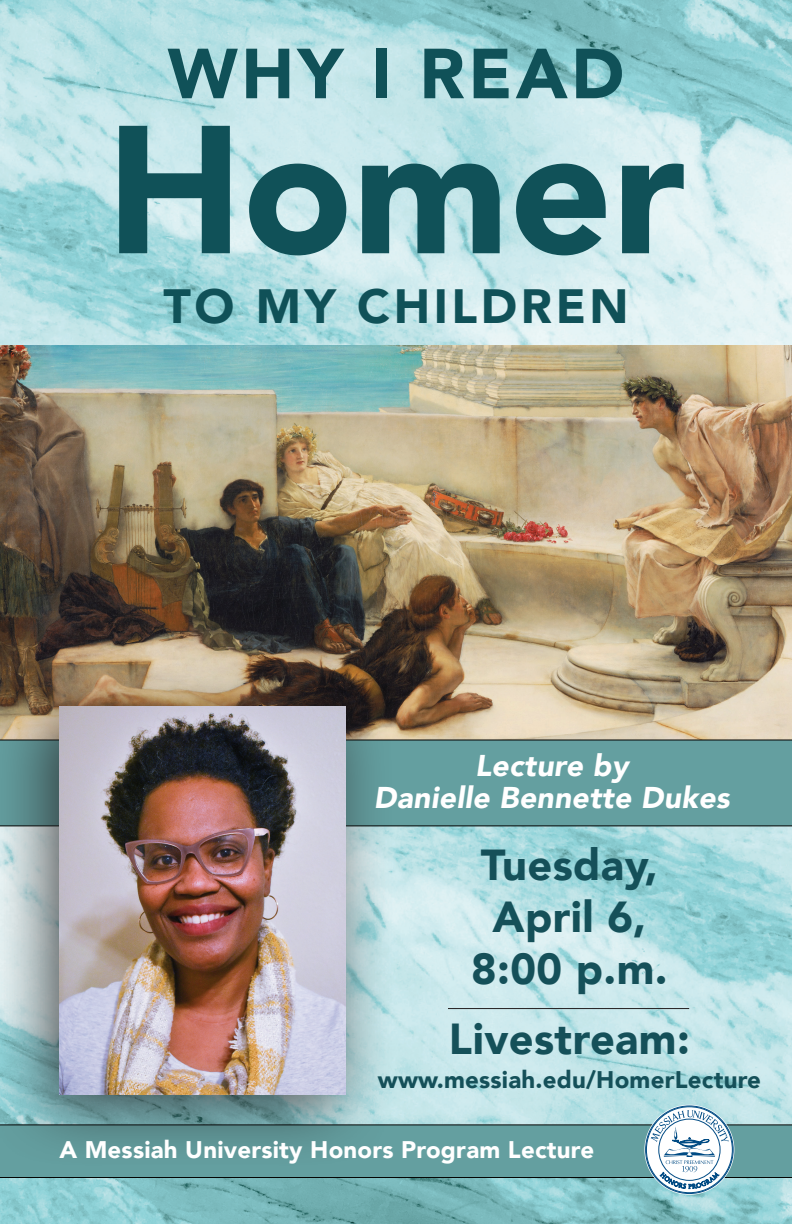
<style>
.page{position:relative;width:792px;height:1224px;background:#fff}
.page>*{position:absolute;margin:0;border:0;box-sizing:border-box;transform-origin:0 0}
.t1{font:900 180px "Avenir";color:#105158}
.t2{font:900 70px "Avenir";letter-spacing:.05em;color:#105158}
.t3{font:900 48px "Avenir";letter-spacing:.075em;color:#105158}
.t4{font:900 43.3px "Avenir";letter-spacing:.01em;color:#155059}
.t5{font:italic 900 30px "Avenir";letter-spacing:.01em;color:#fff}
.t6{font:900 24px "Avenir";letter-spacing:.01em;color:#fff}
.t7{font:900 24px "Avenir";letter-spacing:.01em;color:#155059}
</style>
<div class="page">
<img style="left:0;top:826px;width:792px;height:398px">
<div style="left:0;top:1124px;width:792px;height:54px;background:#649fa0"></div>
<img style="left:0;top:0;width:792px;height:346px">
<img style="left:0;top:346px;width:792px;height:394px">
<div style="left:394px;top:740px;width:398px;height:86px;background:#649fa0"></div>
<div style="left:0;top:659px;width:394px;height:510px;background:#231f20;opacity:.75"></div>
<img style="left:59px;top:706px;width:287px;height:388px">
<hr style="left:448px;top:1008px;width:241px;height:1px;background:#231f20">
<svg style="left:646px;top:1106px;width:87px;height:87px"></svg>
<p class="t2" style="left:168px;top:14px;width:458px">WHY I READ</p>
<p class="t1" style="left:106px;top:36px;width:581px">Homer</p>
<p class="t3" style="left:163px;top:265px;width:467px">TO MY CHILDREN</p>
<p class="t5" style="left:475px;top:740px;width:155px">Lecture by</p>
<p class="t5" style="left:374px;top:772px;width:358px">Danielle Bennette Dukes</p>
<p class="t4" style="left:481px;top:827px;width:179px">Tuesday,</p>
<p class="t4" style="left:493px;top:879px;width:155px">April 6,</p>
<p class="t4" style="left:471px;top:931px;width:198px">8:00 p.m.</p>
<p class="t4" style="left:449px;top:1002px;width:242px">Livestream:</p>
<p class="t7" style="left:378px;top:1059px;width:385px">www.messiah.edu/HomerLecture</p>
<p class="t6" style="left:59px;top:1129px;width:536px">A Messiah University Honors Program Lecture</p>
</div>
